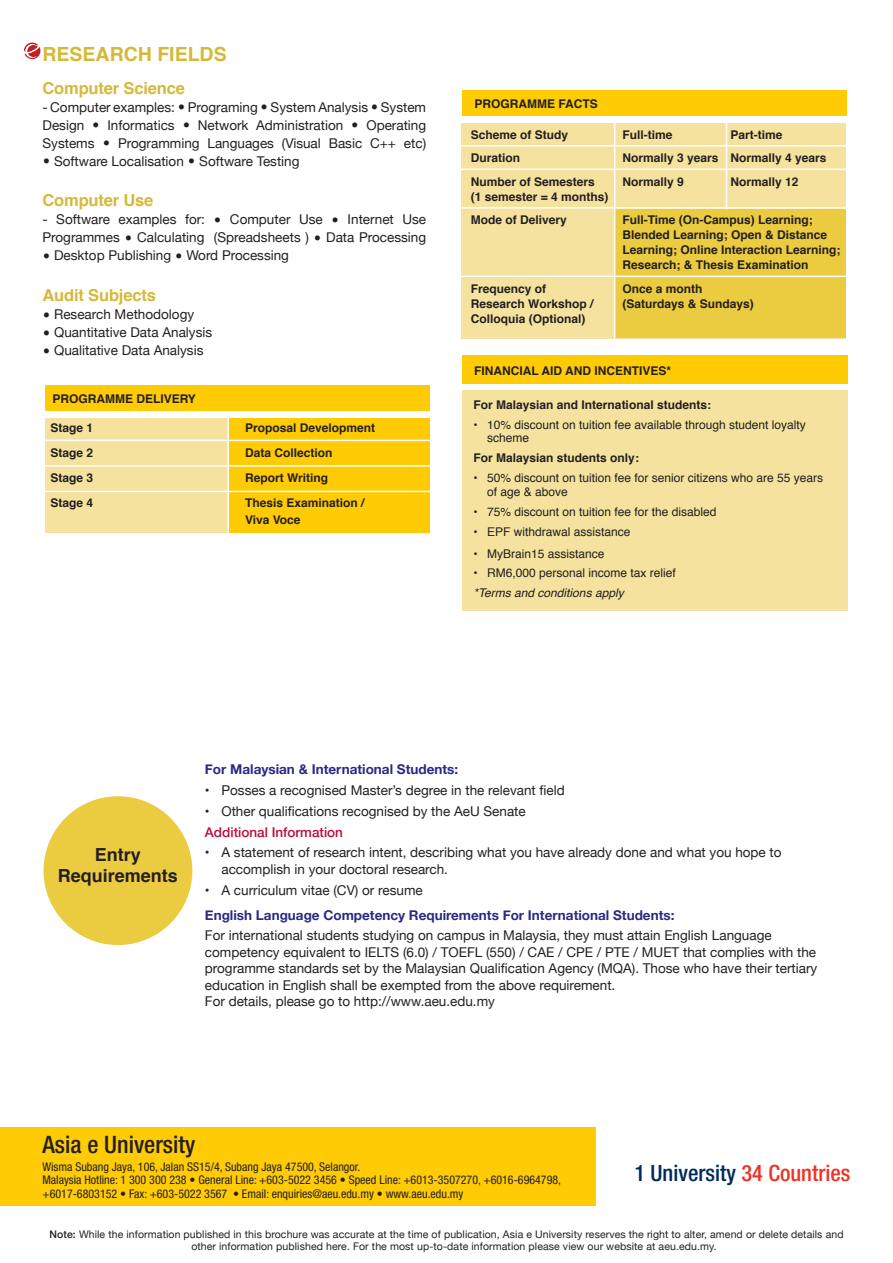
<style>
.page{position:relative;width:893px;height:1263px;background:#fff}
.page>*{position:absolute;margin:0;border:0;box-sizing:border-box;transform-origin:0 0}
.t1{font:500 condensed 24px "Helvetica Neue LT Std";color:#231f20}
.t2{font:500 condensed 22.5px "Helvetica Neue LT Std";color:#002a5c}
.t3{font:700 19.5px "Helvetica";color:#d5b939}
.t4{font:700 18px/21px "Helvetica";color:#231f20;text-align:center}
.t5{font:700 16.5px "Helvetica";letter-spacing:-.01em;color:#d5b939}
.t6{font:13.5px/16.5px "Helvetica Neue";color:#231f20}
.t7{font:700 13.5px "Helvetica Neue";color:#2a2a86}
.t8{font:500 13.5px "Helvetica Neue";color:#bb0d36}
.t9{font:700 12px/25px "Helvetica";color:#231f20}
.t10{font:12px/13.5px "Helvetica";color:#231f20}
.t11{font:condensed 12px/13.5px "Helvetica Neue LT Std";color:#231f20}
.t12{font:italic 12px "Helvetica";color:#231f20}
.t13{font:10.5px/12px "Helvetica Neue";letter-spacing:.01em;color:#231f20}
.s1{font-size:22.5px}
.s2{color:#ee3224}
.s3{font-weight:500}
</style>
<div class="page">
<svg style="left:23px;top:43px;width:17px;height:16px"></svg>
<div style="left:462px;top:123px;width:384px;height:215px;background:#f5e29f"></div>
<div style="left:614px;top:209px;width:232px;height:129px;background:#ebcb3f"></div>
<hr style="left:614px;top:113px;width:1px;height:226px;background:#fff">
<hr style="left:726px;top:119px;width:1px;height:90px;background:#fff">
<div style="left:462px;top:90px;width:384px;height:26px;background:#ffcb04"></div>
<div style="left:44px;top:796px;width:148px;height:149px;background:#ebcb3f;border-radius:50%"></div>
<div style="left:45px;top:418px;width:385px;height:115px;background:#f5e29f"></div>
<div style="left:228px;top:418px;width:202px;height:115px;background:#ffcb04"></div>
<hr style="left:44px;top:440px;width:391px;height:1px;background:#fff">
<hr style="left:44px;top:465px;width:391px;height:2px;background:#fff">
<hr style="left:44px;top:491px;width:391px;height:1px;background:#fff">
<hr style="left:227px;top:417px;width:2px;height:116px;background:#fff">
<div style="left:45px;top:385px;width:385px;height:26px;background:#ffcb04"></div>
<div style="left:462px;top:390px;width:386px;height:220px;background:#f5e29f"></div>
<div style="left:462px;top:355px;width:386px;height:28px;background:#ffcb04"></div>
<hr style="left:453px;top:145px;width:396px;height:2px;background:#fff">
<hr style="left:453px;top:169px;width:396px;height:1px;background:#fff">
<hr style="left:453px;top:207px;width:396px;height:2px;background:#fff">
<hr style="left:453px;top:276px;width:396px;height:1px;background:#fff">
<div style="left:0;top:1127px;width:595px;height:79px;background:#ffcb04"></div>
<h3 class="t3" style="left:43px;top:39px;width:186px">RESEARCH FIELDS</h3>
<p class="t5" style="left:43px;top:74px;width:144px">Computer Science</p>
<p class="t6" style="left:43px;top:99px;width:385px;line-height:18px;text-align:justify">- Computer examples: <span class="s1">•</span> Programing <span class="s1">•</span> System Analysis <span class="s1">•</span> System Design <span class="s1">•</span> Informatics <span class="s1">•</span> Network Administration <span class="s1">•</span> Operating Systems <span class="s1">•</span> Programming Languages (Visual Basic C++ etc)</p>
<p class="t6" style="left:43px;top:153px;width:258px"><span class="s1">•</span> Software Localisation <span class="s1">•</span> Software Testing</p>
<p class="t5" style="left:43px;top:187px;width:112px">Computer Use</p>
<p class="t6" style="left:43px;top:211px;width:385px;line-height:18px">- Software examples for: <span class="s1">•</span> Computer Use <span class="s1">•</span> Internet Use<br>Programmes <span class="s1">•</span> Calculating (Spreadsheets ) <span class="s1">•</span> Data Processing</p>
<p class="t6" style="left:43px;top:248px;width:248px"><span class="s1">•</span> Desktop Publishing <span class="s1">•</span> Word Processing</p>
<p class="t5" style="left:43px;top:282px;width:115px">Audit Subjects</p>
<p class="t6" style="left:43px;top:307px;width:153px"><span class="s1">•</span> Research Methodology</p>
<p class="t6" style="left:43px;top:325px;width:171px"><span class="s1">•</span> Quantitative Data Analysis</p>
<p class="t6" style="left:43px;top:343px;width:162px"><span class="s1">•</span> Qualitative Data Analysis</p>
<p class="t9" style="left:52px;top:386px;width:145px">PROGRAMME DELIVERY</p>
<p class="t9" style="left:50px;top:416px;width:44px;text-align:justify">Stage 1<br>Stage 2<br>Stage 3<br>Stage 4</p>
<p class="t9" style="left:245px;top:416px;width:132px">Proposal Development<br>Data Collection<br>Report Writing<br>Thesis Examination /</p>
<p class="t9" style="left:245px;top:507px;width:57px">Viva Voce</p>
<p class="t9" style="left:474px;top:91px;width:125px">PROGRAMME FACTS</p>
<p class="t9" style="left:471px;top:122px;width:99px">Scheme of Study</p>
<p class="t9" style="left:622px;top:122px;width:52px">Full-time</p>
<p class="t9" style="left:730px;top:122px;width:54px">Part-time</p>
<p class="t9" style="left:471px;top:146px;width:51px">Duration</p>
<p class="t9" style="left:622px;top:146px;width:206px">Normally 3 years Normally 4 years</p>
<p class="t9" style="left:471px;top:169px;width:126px">Number of Semesters</p>
<p class="t9" style="left:622px;top:169px;width:63px">Normally 9</p>
<p class="t9" style="left:730px;top:169px;width:70px">Normally 12</p>
<p class="t9" style="left:471px;top:185px;width:139px;line-height:23.5px">(1 semester = 4 months)<br>Mode of Delivery</p>
<p class="t9" style="left:622px;top:213px;width:220px;line-height:15px">Full-Time (On-Campus) Learning; Blended Learning; Open &amp; Distance Learning; Online Interaction Learning; Research; &amp; Thesis Examination</p>
<p class="t9" style="left:471px;top:276px;width:77px">Frequency of</p>
<p class="t9" style="left:622px;top:276px;width:82px">Once a month</p>
<p class="t9" style="left:471px;top:291px;width:124px">Research Workshop /</p>
<p class="t9" style="left:622px;top:291px;width:133px">(Saturdays &amp; Sundays)</p>
<p class="t9" style="left:471px;top:306px;width:116px">Colloquia (Optional)</p>
<p class="t9" style="left:474px;top:359px;width:198px">FINANCIAL AID AND INCENTIVES*</p>
<p class="t9" style="left:474px;top:392px;width:239px">For Malaysian and International students:</p>
<p class="t10" style="left:487px;top:418px;width:320px;text-indent:-14px">• 10% discount on tuition fee available through student loyalty scheme</p>
<p class="t9" style="left:474px;top:446px;width:167px">For Malaysian students only:</p>
<p class="t10" style="left:487px;top:472px;width:338px;text-indent:-14px">• 50% discount on tuition fee for senior citizens who are 55 years of age &amp; above</p>
<p class="t10" style="left:474px;top:505px;width:244px">• 75% discount on tuition fee for the disabled</p>
<p class="t10" style="left:474px;top:525px;width:158px">• EPF withdrawal assistance</p>
<p class="t10" style="left:474px;top:547px;width:132px">• MyBrain15 assistance</p>
<p class="t10" style="left:474px;top:567px;width:204px">• RM6,000 personal income tax relief</p>
<p class="t12" style="left:474px;top:584px;width:152px">*Terms and conditions apply</p>
<h3 class="t4" style="left:58px;top:844px;width:122px">Entry<br>Requirements</h3>
<p class="t7" style="left:205px;top:759px;width:255px">For Malaysian &amp; International Students:</p>
<p class="t6" style="left:205px;top:783px;width:361px">• Posses a recognised Master’s degree in the relevant field</p>
<p class="t6" style="left:205px;top:803px;width:322px">• Other qualifications recognised by the AeU Senate</p>
<p class="t8" style="left:205px;top:821px;width:140px">Additional Information</p>
<p class="t6" style="left:221px;top:845px;width:562px;text-indent:-16px">• A statement of research intent, describing what you have already done and what you hope to accomplish in your doctoral research.</p>
<p class="t6" style="left:205px;top:882px;width:219px">• A curriculum vitae (CV) or resume</p>
<p class="t7" style="left:205px;top:904px;width:471px">English Language Competency Requirements For International Students:</p>
<p class="t6" style="left:205px;top:928px;width:614px">For international students studying on campus in Malaysia, they must attain English Language competency equivalent to IELTS (6.0) / TOEFL (550) / CAE / CPE / PTE / MUET that complies with the programme standards set by the Malaysian Qualification Agency (MQA). Those who have their tertiary education in English shall be exempted from the above requirement.<br>For details, please go to http://www.aeu.edu.my</p>
<h1 class="t1" style="left:43px;top:1130px;width:154px">Asia e University</h1>
<p class="t11" style="left:43px;top:1160px;width:520px">Wisma Subang Jaya, 106, Jalan SS15/4, Subang Jaya 47500, Selangor.<br>Malaysia Hotline: 1 300 300 238 • General Line: +603-5022 3456 • Speed Line: +6013-3507270, +6016-6964798, +6017-6803152 • Fax: +603-5022 3567 • Email: enquiries@aeu.edu.my • www.aeu.edu.my</p>
<h2 class="t2" style="left:634px;top:1159px;width:218px">1 University <span class="s2">34 Countries</span></h2>
<p class="t13" style="left:191px;top:1229px;width:654px;text-indent:-142px"><span class="s3">Note:</span> While the information published in this brochure was accurate at the time of publication, Asia e University reserves the right to alter, amend or delete details and other information published here. For the most up-to-date information please view our website at aeu.edu.my.</p>
</div>
